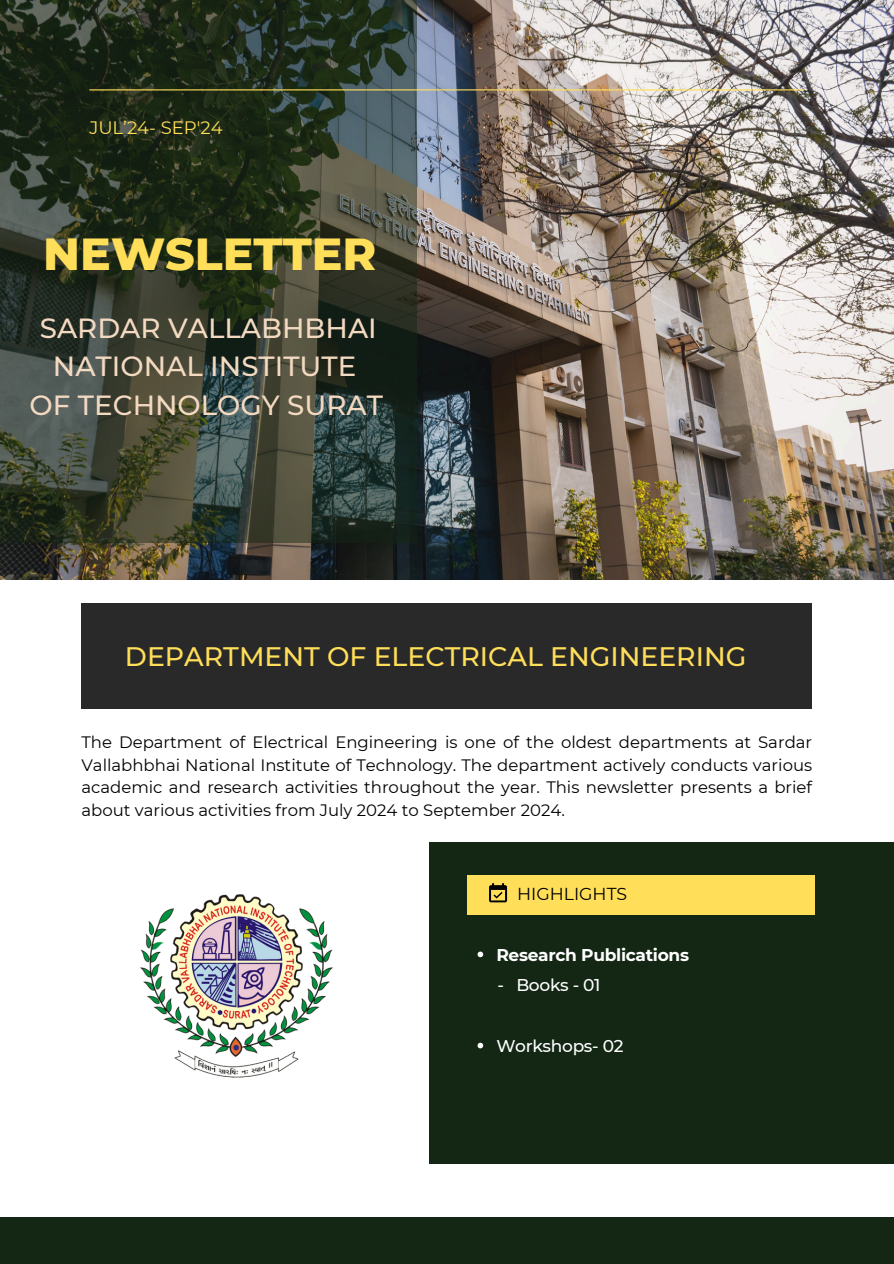
<style>
.page{position:relative;width:894px;height:1264px;background:#fff}
.page>*{position:absolute;margin:0;border:0;box-sizing:border-box;transform-origin:0 0}
.t1{font:800 45.75px "Montserrat";color:#ffde59}
.t2{font:500 27.6px/38.2px "Montserrat";color:#f4d9c1;text-align:center}
.t3{font:500 26.7px "Montserrat";color:#ffde59}
.t4{font:18px "Montserrat";color:#ffde59}
.t5{font:17.25px "Montserrat";color:#000}
.t6{font:500 17.1px "Montserrat";letter-spacing:-.02em;color:#fff}
.t7{font:700 17.1px "Montserrat";letter-spacing:-.02em;color:#fff}
.t8{font:16.5px/22.5px "Montserrat";color:#000;text-align:justify}
</style>
<div class="page">
<img style="left:0;top:0;width:893px;height:579px">
<div style="left:81px;top:603px;width:730px;height:106px;background:#29292a"></div>
<div style="left:429px;top:842px;width:464px;height:321px;background:#132714"></div>
<div style="left:467px;top:874px;width:348px;height:40px;background:#ffde59"></div>
<svg style="left:0;top:0;width:416px;height:542px;background:#313b2d"></svg>
<hr style="left:89px;top:89px;width:715px;height:1px;background:#ffde59">
<svg style="left:489px;top:883px;width:18px;height:19px"></svg>
<div style="left:0;top:1217px;width:893px;height:46px;background:#132714"></div>
<svg style="left:477px;top:951px;width:6px;height:6px"></svg>
<svg style="left:477px;top:1042px;width:6px;height:6px"></svg>
<img style="left:141px;top:894px;width:191px;height:183px">
<h1 class="t4" style="left:89px;top:116px;width:135px">JUL’24- SEP'24</h1>
<h3 class="t1" style="left:43px;top:226px;width:334px">NEWSLETTER</h3>
<h4 class="t2" style="left:30px;top:309px;width:355px">SARDAR VALLABHBHAI<br>NATIONAL INSTITUTE<br>OF TECHNOLOGY SURAT</h4>
<h2 class="t3" style="left:125px;top:639px;width:622px">DEPARTMENT OF ELECTRICAL ENGINEERING</h2>
<h2 class="t8" style="left:81px;top:731px;width:732px">The Department of Electrical Engineering is one of the oldest departments at Sardar Vallabhbhai National Institute of Technology. The department actively conducts various academic and research activities throughout the year. This newsletter presents a brief about various activities from July 2024 to September 2024.</h2>
<p class="t5" style="left:517px;top:882px;width:112px">HIGHLIGHTS</p>
<p class="t7" style="left:496px;top:944px;width:194px">Research Publications</p>
<p class="t6" style="left:497px;top:974px;width:105px">- Books - 01</p>
<h3 class="t6" style="left:496px;top:1035px;width:129px">Workshops- 02</h3>
</div>
